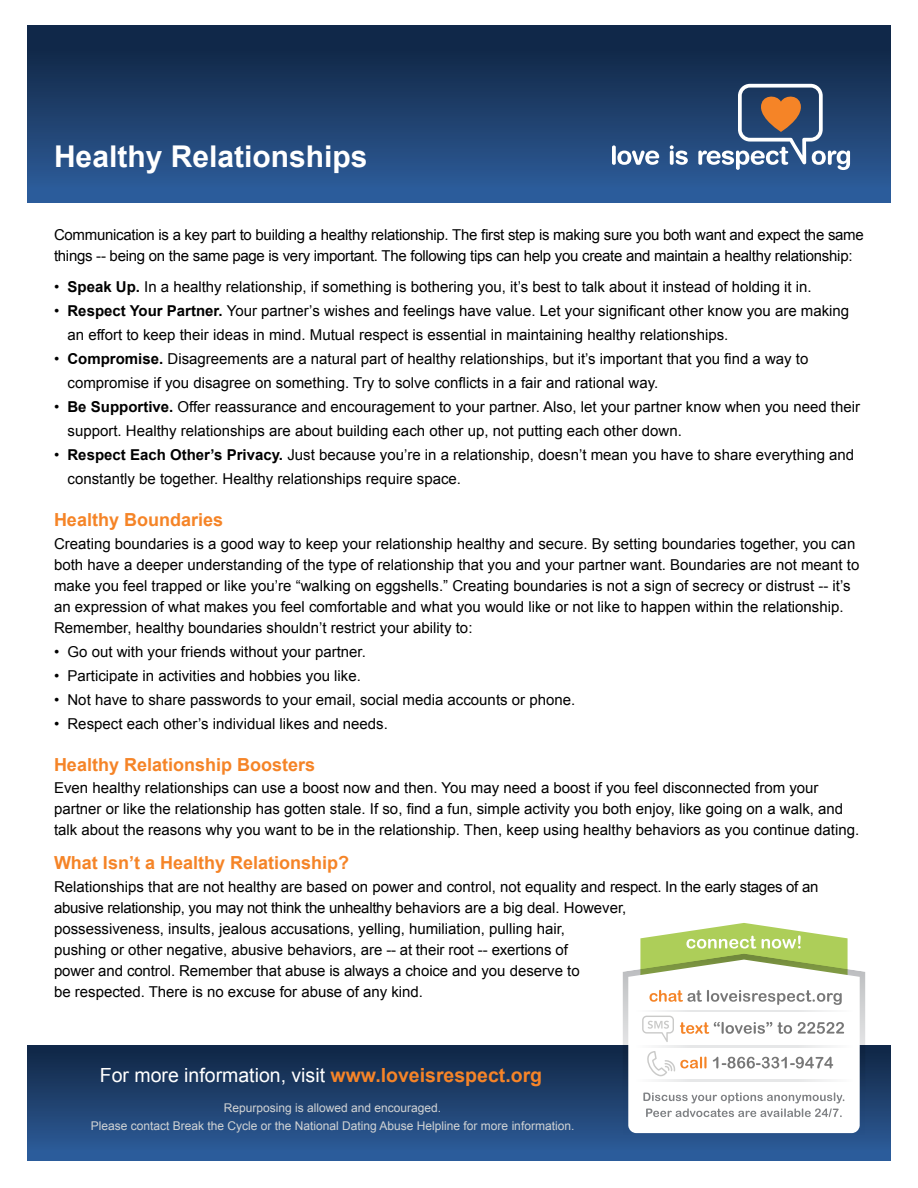
<style>
.page{position:relative;width:918px;height:1188px;background:#fff}
.page>*{position:absolute;margin:0;border:0;box-sizing:border-box;transform-origin:0 0}
.t1{font:700 30px "Arial";color:#fff}
.t2{font:19.5px "Arial";color:#fff}
.t3{font:700 18px "Arial";color:#f58427}
.t4{font:15px/21px "Arial";color:#000}
.t5{font:15px/21px "Arial";letter-spacing:-.02em;color:#000}
.t6{font:12px/18px "Arial";color:#d1d3d4;text-align:center}
.s1{font-weight:700}
.s2{font-weight:700;color:#f68428}
</style>
<div class="page">
<div style="left:27px;top:1045px;width:864px;height:116px;background:linear-gradient(to bottom,#102543,#2e5f9e)"></div>
<div style="left:27px;top:26px;width:864px;height:176px;background:linear-gradient(to bottom,#0e223e,#2e5e9d)"></div>
<svg style="left:612px;top:145px;width:4px;height:20px"></svg>
<svg style="left:617px;top:151px;width:42px;height:14px"></svg>
<svg style="left:670px;top:145px;width:18px;height:20px"></svg>
<svg style="left:698px;top:84px;width:152px;height:86px;background:#556783"></svg>
<svg style="left:623px;top:971px;width:242px;height:165px;background:#5a7293"></svg>
<svg style="left:628px;top:923px;width:232px;height:210px"></svg>
<h1 class="t1" style="left:54px;top:136px;width:315px">Healthy Relationships</h1>
<p class="t5" style="left:54px;top:225px;width:811px">Communication is a key part to building a healthy relationship. The first step is making sure you both want and expect the same things -- being on the same page is very important. The following tips can help you create and maintain a healthy relationship:</p>
<p class="t4" style="left:54px;top:277px;width:759px">• <span class="s1">Speak Up.</span> In a healthy relationship, if something is bothering you, it’s best to talk about it instead of holding it in.</p>
<p class="t4" style="left:68px;top:299px;width:783px;line-height:24px;text-indent:-14px">• <span class="s1">Respect Your Partner.</span> Your partner’s wishes and feelings have value. Let your significant other know you are making an effort to keep their ideas in mind. Mutual respect is essential in maintaining healthy relationships.</p>
<p class="t4" style="left:68px;top:347px;width:742px;line-height:24px;text-indent:-14px">• <span class="s1">Compromise.</span> Disagreements are a natural part of healthy relationships, but it’s important that you find a way to compromise if you disagree on something. Try to solve conflicts in a fair and rational way.</p>
<p class="t4" style="left:68px;top:395px;width:794px;line-height:24px;text-indent:-14px">• <span class="s1">Be Supportive.</span> Offer reassurance and encouragement to your partner. Also, let your partner know when you need their support. Healthy relationships are about building each other up, not putting each other down.</p>
<p class="t4" style="left:68px;top:443px;width:788px;line-height:24px;text-indent:-14px">• <span class="s1">Respect Each Other’s Privacy.</span> Just because you’re in a relationship, doesn’t mean you have to share everything and constantly be together. Healthy relationships require space.</p>
<p class="t3" style="left:54px;top:508px;width:171px">Healthy Boundaries</p>
<p class="t4" style="left:54px;top:533px;width:807px">Creating boundaries is a good way to keep your relationship healthy and secure. By setting boundaries together, you can both have a deeper understanding of the type of relationship that you and your partner want. Boundaries are not meant to make you feel trapped or like you’re “walking on eggshells.” Creating boundaries is not a sign of secrecy or distrust -- it’s an expression of what makes you feel comfortable and what you would like or not like to happen within the relationship.<br>Remember, healthy boundaries shouldn’t restrict your ability to:</p>
<p class="t4" style="left:54px;top:641px;width:313px">• Go out with your friends without your partner.</p>
<p class="t4" style="left:54px;top:665px;width:308px">• Participate in activities and hobbies you like.</p>
<p class="t4" style="left:54px;top:689px;width:523px">• Not have to share passwords to your email, social media accounts or phone.</p>
<p class="t4" style="left:54px;top:713px;width:335px">• Respect each other’s individual likes and needs.</p>
<p class="t3" style="left:54px;top:752px;width:263px">Healthy Relationship Boosters</p>
<p class="t4" style="left:54px;top:777px;width:807px">Even healthy relationships can use a boost now and then. You may need a boost if you feel disconnected from your partner or like the relationship has gotten stale. If so, find a fun, simple activity you both enjoy, like going on a walk, and talk about the reasons why you want to be in the relationship. Then, keep using healthy behaviors as you continue dating.</p>
<p class="t3" style="left:54px;top:851px;width:297px">What Isn’t a Healthy Relationship?</p>
<p class="t4" style="left:54px;top:876px;width:766px">Relationships that are not healthy are based on power and control, not equality and respect. In the early stages of an abusive relationship, you may not think the unhealthy behaviors are a big deal. However,<br>possessiveness, insults, jealous accusations, yelling, humiliation, pulling hair,<br>pushing or other negative, abusive behaviors, are -- at their root -- exertions of<br>power and control. Remember that abuse is always a choice and you deserve to<br>be respected. There is no excuse for abuse of any kind.</p>
<h2 class="t2" style="left:100px;top:1062px;width:444px">For more information, visit <span class="s2">www.loveisrespect.org</span></h2>
<p class="t6" style="left:91px;top:1099px;width:485px">Repurposing is allowed and encouraged.<br>Please contact Break the Cycle or the National Dating Abuse Helpline for more information.</p>
</div>
